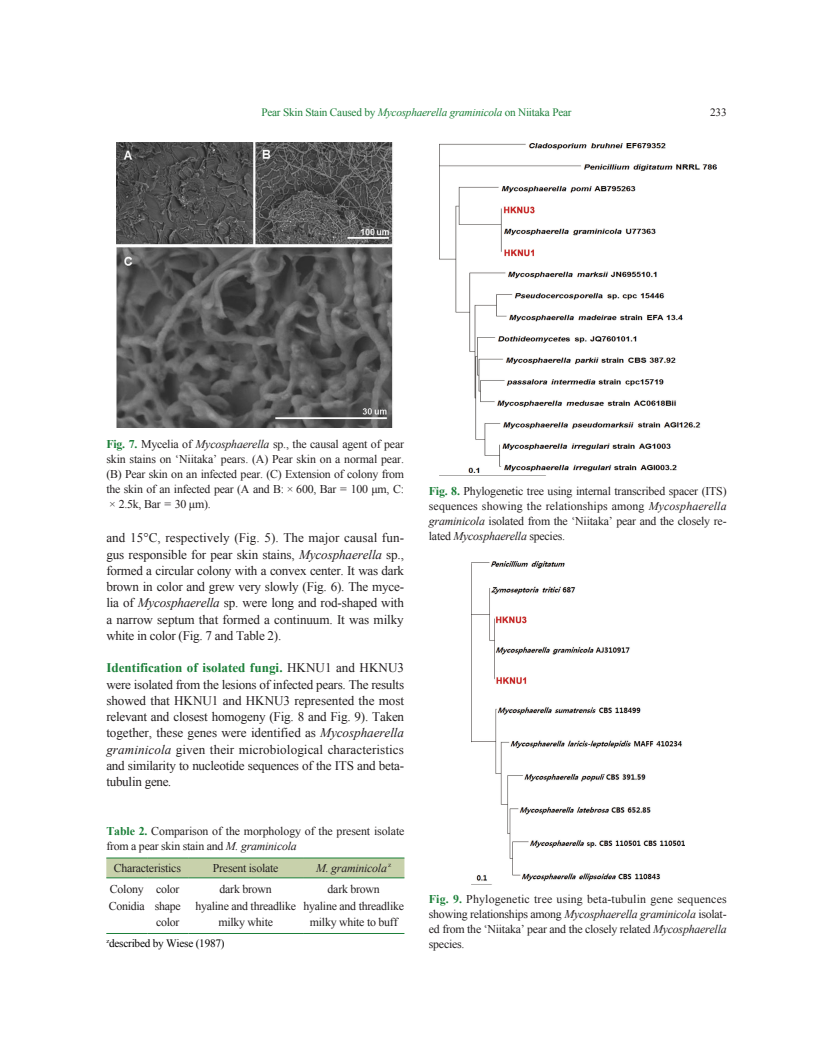
<style>
.page{position:relative;width:833px;height:1063px;background:#fff}
.page>*{position:absolute;margin:0;border:0;box-sizing:border-box;transform-origin:0 0}
.본문-1{font:13.12px/16.2px "Times New Roman";letter-spacing:-.02em;color:#231f20;text-align:justify}
.그림표설명{font:11.88px/15px "Times New Roman";letter-spacing:-.02em;color:#231f20;text-align:justify}
.표내용{font:11.88px "Times New Roman";letter-spacing:-.02em;color:#231f20}
.표내용-2{font:italic 11.88px "Times New Roman";letter-spacing:-.02em;color:#231f20}
.t1{font:11.25px "Times New Roman";letter-spacing:-.02em;color:#1c8039}
.표밑설명{font:11.25px "Times New Roman";letter-spacing:-.02em;color:#000}
.t2{font:11.25px "Times New Roman";color:#231f20}
.s1{font-style:italic}
.s2{font-weight:700;color:#1c8039}
</style>
<div class="page">
<img style="left:117px;top:142px;width:276px;height:286px">
<div style="left:106px;top:859px;width:298px;height:18px;background:#c8d1ab"></div>
<hr style="left:106px;top:858px;width:41px;height:1px;background:#1c8039">
<hr style="left:147px;top:858px;width:41px;height:1px;background:#1c8039">
<hr style="left:188px;top:858px;width:115px;height:1px;background:#1c8039">
<hr style="left:303px;top:858px;width:101px;height:1px;background:#1c8039">
<hr style="left:106px;top:877px;width:41px;height:1px;background:#1c8039">
<hr style="left:147px;top:877px;width:41px;height:1px;background:#1c8039">
<hr style="left:188px;top:877px;width:115px;height:1px;background:#1c8039">
<hr style="left:303px;top:877px;width:101px;height:1px;background:#1c8039">
<hr style="left:106px;top:933px;width:41px;height:1px;background:#1c8039">
<hr style="left:147px;top:933px;width:41px;height:1px;background:#1c8039">
<hr style="left:188px;top:933px;width:115px;height:1px;background:#1c8039">
<hr style="left:303px;top:933px;width:101px;height:1px;background:#1c8039">
<img style="left:439px;top:143px;width:277px;height:330px">
<img style="left:471px;top:561px;width:213px;height:324px">
<p class="t1" style="left:261px;top:104px;width:312px">Pear Skin Stain Caused by <span class="s1">Mycosphaerella graminicola</span> on Niitaka Pear</p>
<p class="t2" style="left:710px;top:104px;width:18px">233</p>
<p class="그림표설명" style="left:106px;top:436px;width:299px"><span class="s2">Fig. 7.</span> Mycelia of <span class="s1">Mycosphaerella</span> sp., the causal agent of pear skin stains on ‘Niitaka’ pears. (A) Pear skin on a normal pear. (B) Pear skin on an infected pear. (C) Extension of colony from the skin of an infected pear (A and B: × 600, Bar = 100 μm, C: × 2.5k, Bar = 30 μm).</p>
<p class="본문-1" style="left:106px;top:530px;width:299px">and 15°C, respectively (Fig. 5). The major causal fun&shy;gus responsible for pear skin stains, <span class="s1">Mycosphaerella</span> sp., formed a circular colony with a convex center. It was dark brown in color and grew very slowly (Fig. 6). The myce&shy;lia of <span class="s1">Mycosphaerella</span> sp. were long and rod-shaped with a narrow septum that formed a continuum. It was milky white in color (Fig. 7 and Table 2).</p>
<p class="본문-1" style="left:106px;top:660px;width:299px"><span class="s2">Identification of isolated fungi.</span> HKNU1 and HKNU3 were isolated from the lesions of infected pears. The results showed that HKNU1 and HKNU3 represented the most relevant and closest homogeny (Fig. 8 and Fig. 9). Taken together, these genes were identified as <span class="s1">Mycosphaerella graminicola</span> given their microbiological characteristics and similarity to nucleotide sequences of the ITS and beta&shy;tubulin gene<span class="s1">.</span></p>
<p class="그림표설명" style="left:106px;top:824px;width:300px"><span class="s2">Table 2.</span> Comparison of the morphology of the present isolate from a pear skin stain and <span class="s1">M. graminicola</span></p>
<p class="표내용" style="left:114px;top:860px;width:69px">Characteristics</p>
<p class="표내용" style="left:213px;top:860px;width:67px">Present isolate</p>
<p class="표내용-2" style="left:316px;top:860px;width:77px">M. graminicola <sup>z</sup></p>
<p class="표내용" style="left:110px;top:882px;width:35px">Colony</p>
<p class="표내용" style="left:156px;top:882px;width:25px">color</p>
<p class="표내용" style="left:219px;top:882px;width:54px">dark brown</p>
<p class="표내용" style="left:327px;top:882px;width:54px">dark brown</p>
<p class="표내용" style="left:109px;top:898px;width:38px">Conidia</p>
<p class="표내용" style="left:155px;top:898px;width:28px">shape</p>
<p class="표내용" style="left:195px;top:898px;width:102px">hyaline and threadlike</p>
<p class="표내용" style="left:303px;top:898px;width:102px">hyaline and threadlike</p>
<p class="표내용" style="left:156px;top:914px;width:25px">color</p>
<p class="표내용" style="left:218px;top:914px;width:56px">milky white</p>
<p class="표내용" style="left:310px;top:914px;width:89px">milky white to buff</p>
<p class="표밑설명" style="left:106px;top:936px;width:120px"><sup>z</sup>described by Wiese (1987)</p>
<p class="그림표설명" style="left:429px;top:483px;width:299px"><span class="s2">Fig. 8.</span> Phylogenetic tree using internal transcribed spacer (ITS) sequences showing the relationships among <span class="s1">Mycosphaerella graminicola</span> isolated from the ‘Niitaka’ pear and the closely re&shy;lated <span class="s1">Mycosphaerella</span> species.</p>
<p class="그림표설명" style="left:429px;top:891px;width:299px"><span class="s2">Fig. 9.</span> Phylogenetic tree using beta-tubulin gene sequences showing relationships among <span class="s1">Mycosphaerella graminicola</span> isolat&shy;ed from the ‘Niitaka’ pear and the closely related <span class="s1">Mycosphaerella </span>species.</p>
</div>
